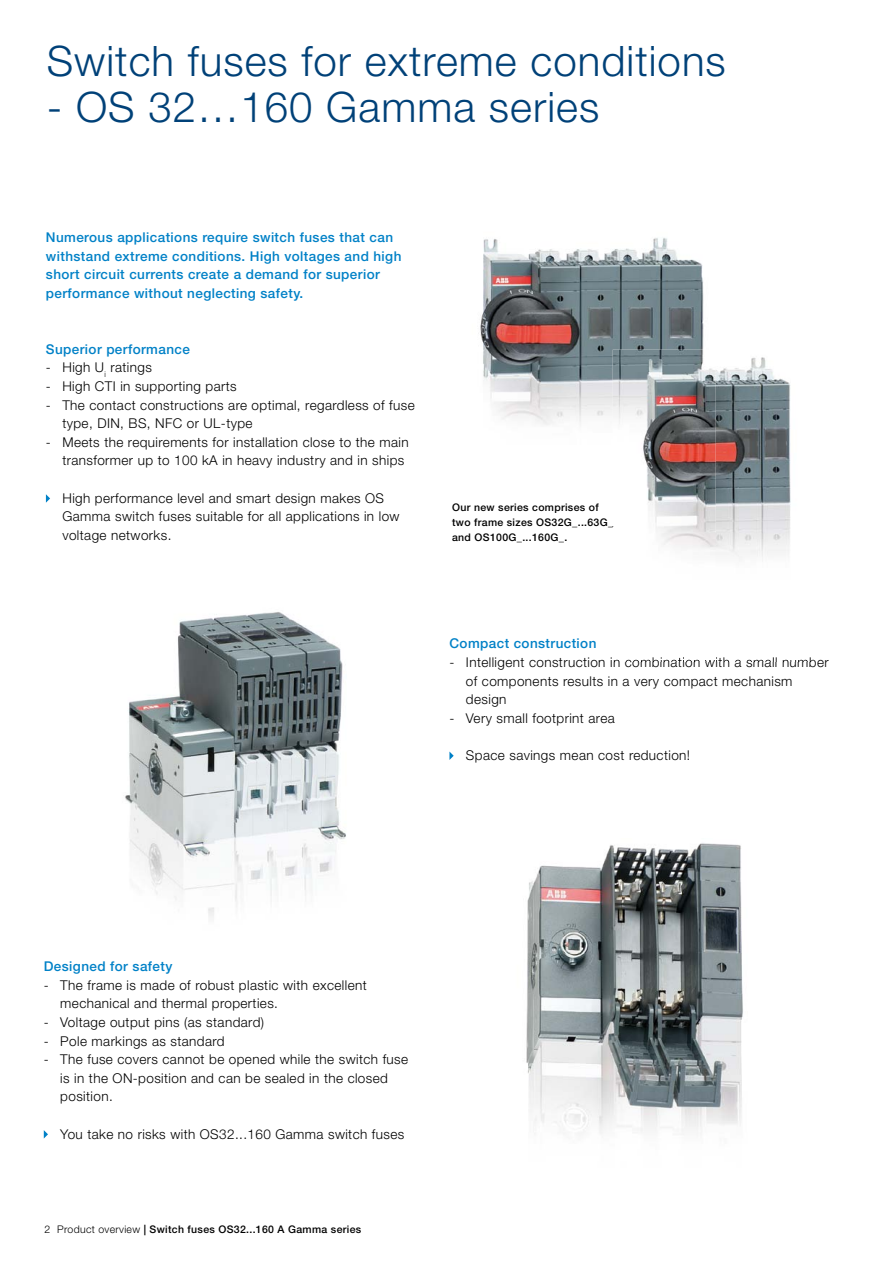
<style>
.page{position:relative;width:893px;height:1263px;background:#fff}
.page>*{position:absolute;margin:0;border:0;box-sizing:border-box;transform-origin:0 0}
.t1{font:300 42px "Helvetica Neue LT Std";letter-spacing:.025em;color:#004178}
.t2{font:300 13.5px/18.6px "Helvetica Neue LT Std";letter-spacing:.03em;color:#000}
.t3{font:500 13.5px/18.6px "Helvetica Neue LT Std";letter-spacing:.03em;color:#0081c7}
.t4{font:500 10.5px/15px "Helvetica Neue LT Pro";letter-spacing:.03em;color:#000}
.t5{font:500 10.5px "Helvetica Neue LT Std";letter-spacing:.03em;color:#000}
.s1{font-weight:300}
</style>
<div class="page">
<img style="left:478px;top:238px;width:226px;height:187px">
<img style="left:526px;top:843px;width:217px;height:292px">
<img style="left:125px;top:612px;width:221px;height:305px">
<svg style="left:449px;top:751px;width:5px;height:9px"></svg>
<svg style="left:44px;top:1130px;width:4px;height:8px"></svg>
<svg style="left:46px;top:494px;width:4px;height:9px"></svg>
<img style="left:661px;top:357px;width:130px;height:202px">
<img style="left:613px;top:350px;width:103px;height:183px">
<img style="left:613px;top:657px;width:200px;height:4px">
<h1 class="t1" style="left:47px;top:36px;width:681px">Switch fuses for extreme conditions</h1>
<h1 class="t1" style="left:47px;top:81px;width:554px">- OS 32…160 Gamma series</h1>
<p class="t3" style="left:46px;top:228px;width:357px">Numerous applications require switch fuses that can withstand extreme conditions. High voltages and high short circuit currents create a demand for superior performance without neglecting safety.</p>
<p class="t3" style="left:46px;top:340px;width:145px">Superior performance</p>
<p class="t2" style="left:46px;top:358px;width:107px">- High U<sub>i</sub> ratings</p>
<p class="t2" style="left:46px;top:377px;width:192px">- High CTI in supporting parts</p>
<p class="t2" style="left:62px;top:395px;width:354px;text-indent:-16px">- The contact constructions are optimal, regardless of fuse type, DIN, BS, NFC or UL-type</p>
<p class="t2" style="left:62px;top:432px;width:348px;text-indent:-16px">- Meets the requirements for installation close to the main transformer up to 100 kA in heavy industry and in ships</p>
<p class="t2" style="left:62px;top:488px;width:339px">High performance level and smart design makes OS<br>Gamma switch fuses suitable for all applications in low voltage networks.</p>
<p class="t4" style="left:452px;top:499px;width:163px">Our new series comprises of two frame sizes OS32G_...63G_ and OS100G_...160G_.</p>
<p class="t3" style="left:449px;top:634px;width:148px">Compact construction</p>
<p class="t2" style="left:466px;top:653px;width:364px;text-indent:-16px">- Intelligent construction in combination with a small number of components results in a very compact mechanism design</p>
<p class="t2" style="left:449px;top:708px;width:167px">- Very small footprint area</p>
<p class="t2" style="left:466px;top:746px;width:226px">Space savings mean cost reduction!</p>
<p class="t3" style="left:44px;top:957px;width:130px">Designed for safety</p>
<p class="t2" style="left:60px;top:975px;width:308px;text-indent:-16px">- The frame is made of robust plastic with excellent mechanical and thermal properties.</p>
<p class="t2" style="left:44px;top:1012px;width:222px">- Voltage output pins (as standard)</p>
<p class="t2" style="left:44px;top:1031px;width:182px">- Pole markings as standard</p>
<p class="t2" style="left:60px;top:1050px;width:349px;text-indent:-16px">- The fuse covers cannot be opened while the switch fuse is in the ON-position and can be sealed in the closed position.</p>
<p class="t2" style="left:60px;top:1124px;width:345px">You take no risks with OS32...160 Gamma switch fuses</p>
<p class="t5" style="left:45px;top:1223px;width:318px"><span class="s1">2 Product overview</span> | Switch fuses OS32...160 A Gamma series</p>
</div>
